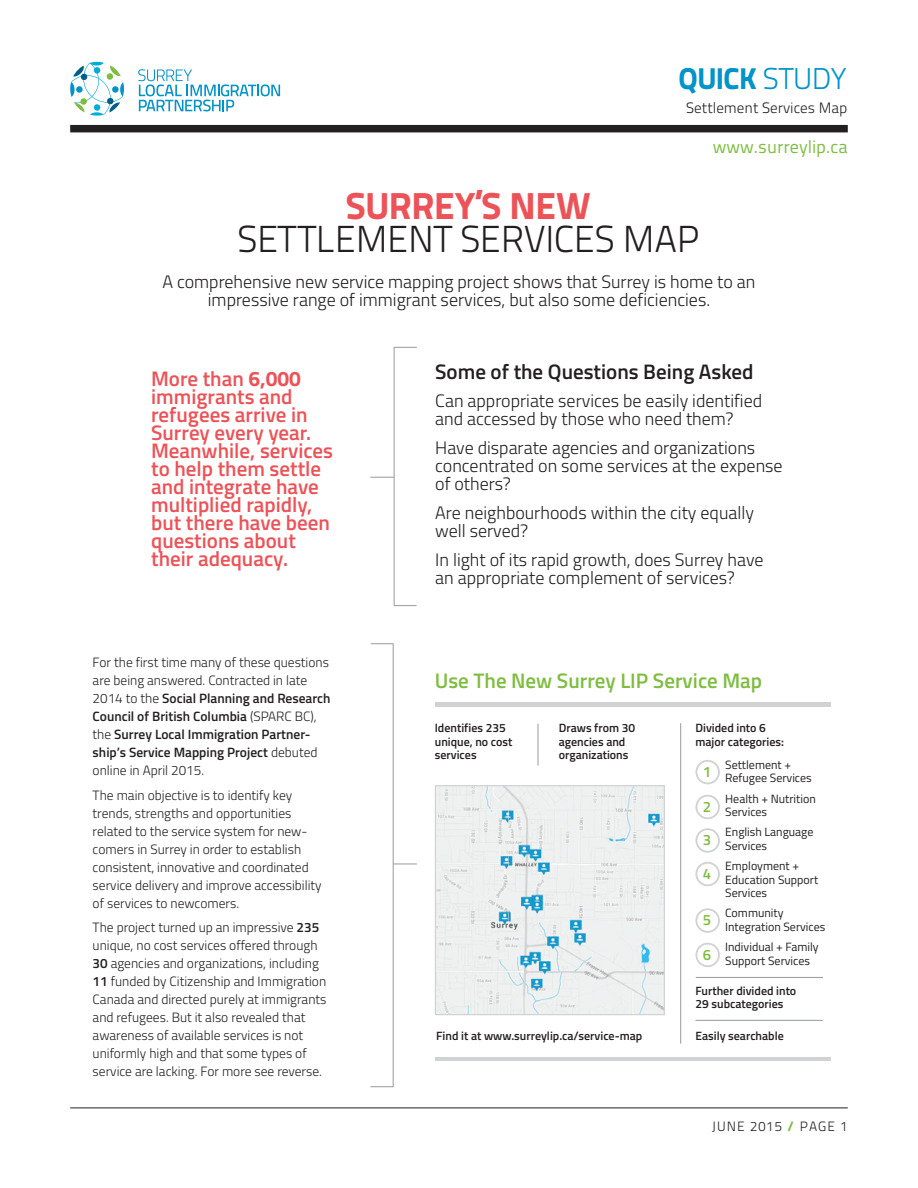
<style>
.page{position:relative;width:918px;height:1188px;background:#fff}
.page>*{position:absolute;margin:0;border:0;box-sizing:border-box;transform-origin:0 0}
.t1{font:37.5px "Titillium Text 25 L 250 wt";letter-spacing:-.01em;color:#231f20}
.t2{font:37.5px "Titillium Text 25 L 999 wt";letter-spacing:-.01em;color:#ec5358}
.t3{font:30px "Titillium Text 25 L 999 wt";letter-spacing:-.02em;color:#0094c8}
.t4{font:600 21px/18px "Titillium";color:#ec5358}
.t5{font:600 21px "Titillium";color:#7fbd41}
.t6{font:600 21px "Titillium";color:#231f20}
.t7{font:300 18px/18px "Titillium";color:#231f20}
.t8{font:18px "Titillium Text 25 L 400 wt";color:#7fbd41}
.t9{font:15px "Titillium Text 25 L 250 wt";color:#231f20}
.t10{font:600 15px "Titillium";color:#7fbd41}
.t11{font:300 13.5px/18px "Titillium";color:#231f20}
.t12{font:13.5px "Titillium Text 25 L 250 wt";letter-spacing:.08em;color:#231f20}
.t13{font:600 12px/13.5px "Titillium";color:#231f20}
.t14{font:12px/13.5px "Titillium";color:#231f20}
.s1{font-family:"Titillium Text 25 L 250 wt"}
.s2{font-weight:700}
.s3{font-weight:600}
.s4{font-family:"Titillium Text 25 L 999 wt";color:#7fbd41}
</style>
<div class="page">
<hr style="left:70px;top:1108px;width:778px;height:1px;background:#231f20">
<div style="left:70px;top:125px;width:778px;height:7px;background:#231f20"></div>
<svg style="left:70px;top:62px;width:54px;height:54px"></svg>
<svg style="left:138px;top:69px;width:142px;height:42px"></svg>
<hr style="left:394px;top:347px;width:1px;height:258px;background:#97999c">
<svg style="left:394px;top:605px;width:23px;height:1px"></svg>
<svg style="left:394px;top:347px;width:23px;height:1px"></svg>
<svg style="left:370px;top:477px;width:24px;height:1px"></svg>
<hr style="left:393px;top:644px;width:1px;height:443px;background:#97999c">
<svg style="left:371px;top:643px;width:22px;height:1px"></svg>
<svg style="left:370px;top:1086px;width:23px;height:1px"></svg>
<svg style="left:393px;top:864px;width:24px;height:1px"></svg>
<img style="left:437px;top:787px;width:226px;height:226px">
<div style="left:435px;top:785px;width:230px;height:230px;border:1px solid #d1d2d4"></div>
<div style="left:695px;top:760px;width:25px;height:24px;border:2px solid #d1d2d4;border-radius:50%"></div>
<div style="left:695px;top:795px;width:25px;height:24px;border:2px solid #d1d2d4;border-radius:50%"></div>
<div style="left:695px;top:828px;width:25px;height:25px;border:2px solid #d1d2d4;border-radius:50%"></div>
<div style="left:695px;top:862px;width:25px;height:24px;border:2px solid #d1d2d4;border-radius:50%"></div>
<div style="left:695px;top:908px;width:25px;height:25px;border:2px solid #d1d2d4;border-radius:50%"></div>
<div style="left:695px;top:943px;width:25px;height:24px;border:2px solid #d1d2d4;border-radius:50%"></div>
<hr style="left:538px;top:724px;width:1px;height:42px;background:#97999c">
<hr style="left:680px;top:723px;width:1px;height:321px;background:#97999c">
<div style="left:436px;top:702px;width:395px;height:5px;background:#d1d2d4"></div>
<hr style="left:435px;top:1057px;width:396px;height:3px;background:#d1d2d4">
<hr style="left:696px;top:977px;width:127px;height:1px;background:#97999c">
<hr style="left:695px;top:1020px;width:128px;height:1px;background:#97999c">
<h2 class="t3" style="left:679px;top:55px;width:170px">QUICK <span class="s1">STUDY</span></h2>
<p class="t9" style="left:686px;top:97px;width:163px">SETTLEMENT SERVICES MAP</p>
<h1 class="t2" style="left:346px;top:176px;width:247px">SURREY’S NEW</h1>
<h1 class="t1" style="left:237px;top:212px;width:464px">SETTLEMENT SERVICES MAP</h1>
<h3 class="t8" style="left:713px;top:133px;width:136px">www.surreylip.ca</h3>
<h3 class="t7" style="left:162px;top:271px;width:595px;text-align:center">A comprehensive new service mapping project shows that Surrey is home to an impressive range of immigrant services, but also some deficiencies.</h3>
<h3 class="t4" style="left:151px;top:368px;width:184px">More than <span class="s2">6,000 </span>immigrants and refugees arrive in<br>Surrey every year.<br>Meanwhile, services to help them settle and integrate have multiplied rapidly, but there have been questions about their adequacy.</h3>
<p class="t11" style="left:93px;top:653px;width:239px">For the first time many of these questions are being answered. Contracted in late 2014 to the <span class="s3">Social Planning and Research Council of British Columbia</span> (SPARC BC), the <span class="s3">Surrey Local Immigration Partner&shy;ship’s Service Mapping Project</span> debuted online in April 2015.</p>
<p class="t11" style="left:93px;top:785px;width:231px">The main objective is to identify key trends, strengths and opportunities related to the service system for new&shy;comers in Surrey in order to establish consistent, innovative and coordinated service delivery and improve accessibility of services to newcomers.</p>
<p class="t11" style="left:93px;top:918px;width:235px">The project turned up an impressive <span class="s3">235 </span>unique, no cost services offered through <span class="s3">30</span> agencies and organizations, including <span class="s3">11</span> funded by Citizenship and Immigration Canada and directed purely at immigrants and refugees. But it also revealed that awareness of available services is not uniformly high and that some types of service are lacking. For more see reverse.</p>
<h3 class="t6" style="left:435px;top:355px;width:320px">Some of the Questions Being Asked</h3>
<h3 class="t7" style="left:435px;top:391px;width:328px">Can appropriate services be easily identified and accessed by those who need them?</h3>
<h3 class="t7" style="left:435px;top:438px;width:349px">Have disparate agencies and organizations concentrated on some services at the expense of others?</h3>
<h3 class="t7" style="left:435px;top:503px;width:320px">Are neighbourhoods within the city equally well served?</h3>
<h3 class="t7" style="left:435px;top:550px;width:330px">In light of its rapid growth, does Surrey have an appropriate complement of services?</h3>
<h3 class="t5" style="left:435px;top:664px;width:329px">Use The New Surrey LIP Service Map</h3>
<p class="t13" style="left:435px;top:721px;width:79px">Identifies 235 unique, no cost services</p>
<p class="t13" style="left:559px;top:721px;width:78px">Draws from 30 agencies and organizations</p>
<p class="t13" style="left:695px;top:721px;width:90px">Divided into 6 major categories:</p>
<p class="t10" style="left:703px;top:760px;width:10px">1</p>
<p class="t10" style="left:703px;top:795px;width:10px">2</p>
<p class="t10" style="left:703px;top:829px;width:10px">3</p>
<p class="t10" style="left:703px;top:862px;width:10px">4</p>
<p class="t10" style="left:703px;top:909px;width:10px">5</p>
<p class="t10" style="left:703px;top:943px;width:10px">6</p>
<p class="t14" style="left:725px;top:757px;width:88px">Settlement +<br>Refugee Services</p>
<p class="t14" style="left:725px;top:791px;width:92px">Health + Nutrition<br>Services</p>
<p class="t14" style="left:725px;top:825px;width:90px">English Language<br>Services</p>
<p class="t14" style="left:725px;top:859px;width:94px">Employment +<br>Education Support<br>Services</p>
<p class="t14" style="left:725px;top:906px;width:102px">Community<br>Integration Services</p>
<p class="t14" style="left:725px;top:940px;width:95px">Individual + Family<br>Support Services</p>
<p class="t13" style="left:695px;top:983px;width:102px">Further divided into<br>29 subcategories</p>
<p class="t13" style="left:436px;top:1029px;width:208px">Find it at www.surreylip.ca/service-map</p>
<p class="t13" style="left:695px;top:1029px;width:90px">Easily searchable</p>
<p class="t12" style="left:712px;top:1116px;width:138px">JUNE 2015 <span class="s4">/</span> PAGE 1</p>
</div>
